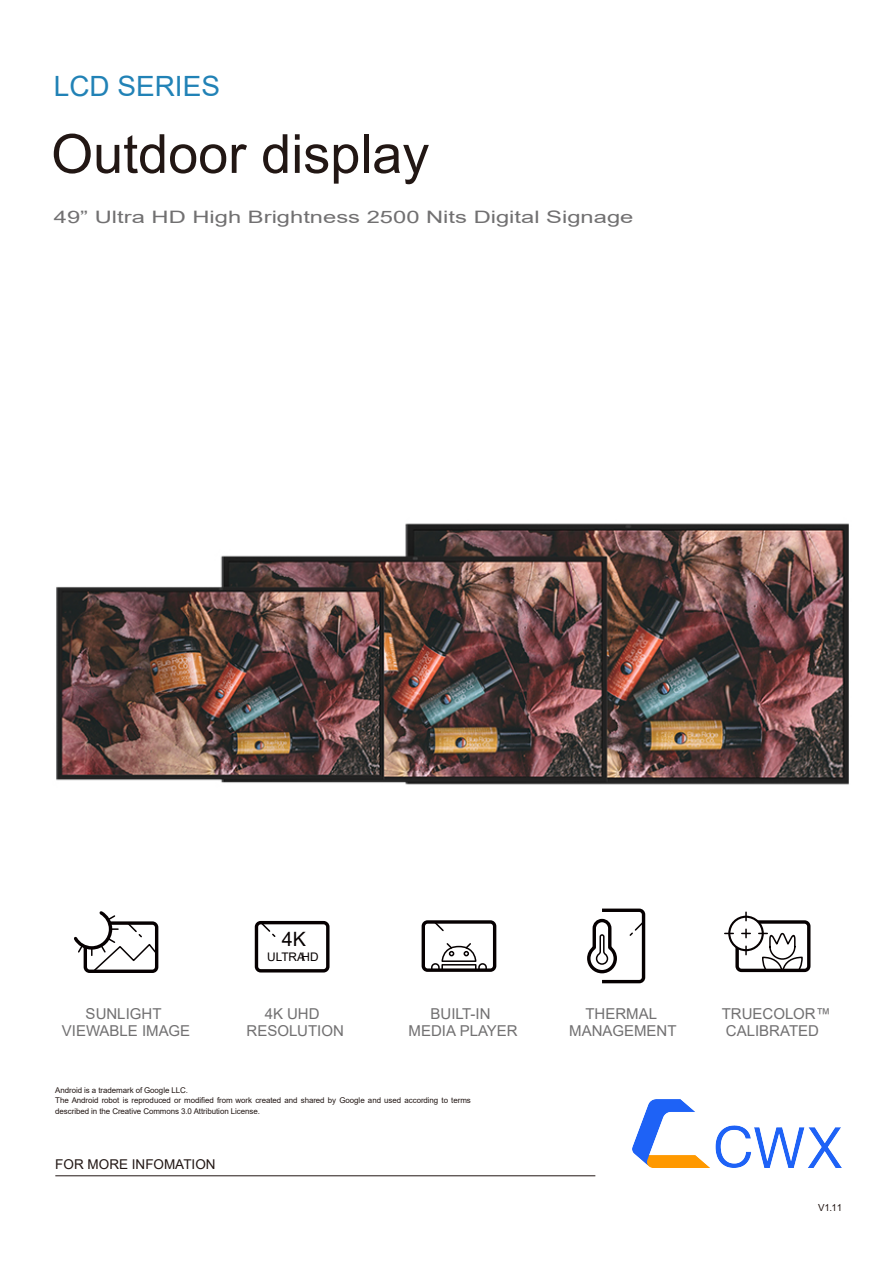
<style>
.page{position:relative;width:893px;height:1263px;background:#fff}
.page>*{position:absolute;margin:0;border:0;box-sizing:border-box;transform-origin:0 0}
.t1{font:54px "Arial";color:#221714}
.t2{font:27.9px "Arial";color:#2182b6}
.t3{font:19.8px "Arial";color:#060001}
.t4{font:17.1px "Arial";color:#717071;scale:1.38 1}
.t5{font:15px/17px "Arial";color:#717071;text-align:center}
.t6{font:13.5px "Arial";color:#221714}
.t7{font:11.85px "Arial";color:#060001}
.t8{font:9.75px "Arial";color:#221714}
.t9{font:7.95px/10.6px "Arial";letter-spacing:-.01em;color:#221714}
</style>
<div class="page">
<hr style="left:55px;top:1175px;width:540px;height:1px;background:#221714">
<div style="left:422px;top:920px;width:74px;height:52px;border:3px solid #060001;border-radius:4px"></div>
<svg style="left:433px;top:920px;width:12px;height:12px"></svg>
<svg style="left:430px;top:943px;width:58px;height:29px"></svg>
<svg style="left:74px;top:911px;width:85px;height:62px"></svg>
<div style="left:735px;top:920px;width:75px;height:52px;border:3px solid #060001;border-radius:4px"></div>
<svg style="left:729px;top:917px;width:34px;height:33px"></svg>
<div style="left:728px;top:916px;width:36px;height:35px;border:2px solid #060001;border-radius:50%"></div>
<svg style="left:759px;top:931px;width:44px;height:41px"></svg>
<svg style="left:742px;top:929px;width:8px;height:9px"></svg>
<svg style="left:745px;top:912px;width:2px;height:9px"></svg>
<svg style="left:745px;top:946px;width:2px;height:9px"></svg>
<svg style="left:587px;top:908px;width:59px;height:76px"></svg>
<div style="left:255px;top:921px;width:74px;height:51px;border:3px solid #060001;border-radius:4px"></div>
<svg style="left:259px;top:921px;width:18px;height:16px"></svg>
<img style="left:56px;top:523px;width:793px;height:262px">
<img style="left:632px;top:1100px;width:209px;height:67px">
<h2 class="t2" style="left:54px;top:67px;width:168px">LCD SERIES</h2>
<h1 class="t1" style="left:51px;top:117px;width:380px">Outdoor display</h1>
<h3 class="t4" style="left:54px;top:205px;width:421px">49” Ultra HD High Brightness 2500 Nits Digital Signage</h3>
<h3 class="t3" style="left:282px;top:925px;width:26px">4K</h3>
<h3 class="t7" style="left:267px;top:948px;width:53px">ULTRA HD</h3>
<h3 class="t5" style="left:62px;top:1005px;width:130px">SUNLIGHT<br>VIEWABLE IMAGE</h3>
<h3 class="t5" style="left:569px;top:1005px;width:109px">THERMAL<br>MANAGEMENT</h3>
<h3 class="t5" style="left:247px;top:1005px;width:99px">4K UHD<br>RESOLUTION</h3>
<h3 class="t5" style="left:409px;top:1005px;width:111px">BUILT-IN<br>MEDIA PLAYER</h3>
<p class="t9" style="left:55px;top:1084px;width:417px">Android is a trademark of Google LLC.<br>The Android robot is reproduced or modified from work created and shared by Google and used according to terms described in the Creative Commons 3.0 Attribution License.</p>
<h3 class="t6" style="left:55px;top:1155px;width:162px">FOR MORE INFOMATION</h3>
<h3 class="t5" style="left:722px;top:1005px;width:110px;text-align:left">TRUECOLOR™<br>CALIBRATED</h3>
<p class="t8" style="left:818px;top:1201px;width:26px">V1.11</p>
</div>
